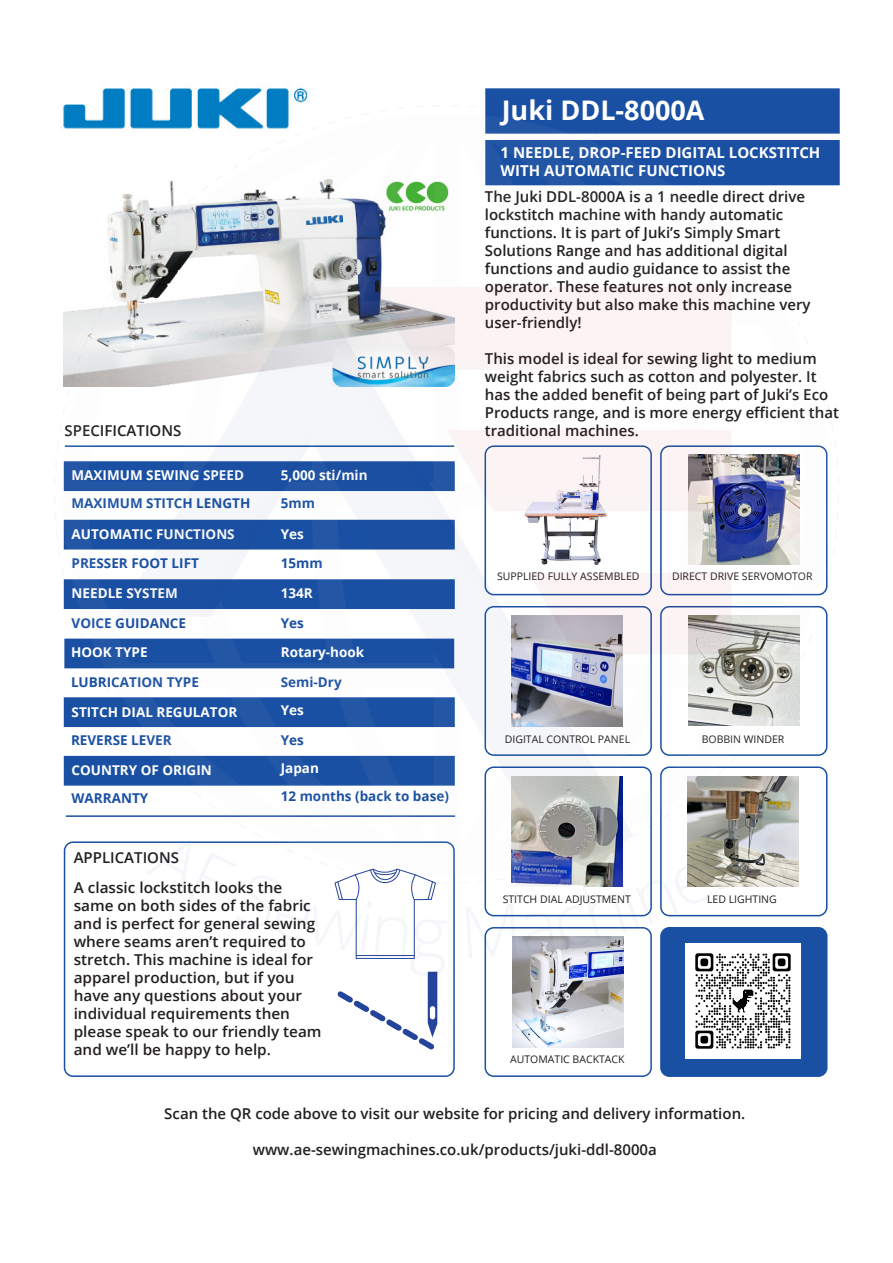
<style>
.page{position:relative;width:893px;height:1263px;background:#fff}
.page>*{position:absolute;margin:0;border:0;box-sizing:border-box;transform-origin:0 0}
.t1{font:700 27px "Open Sans";color:#fff}
.t2{font:600 15px/18px "Open Sans";color:#231f20}
.t3{font:700 15px/18px "Open Sans";color:#fff}
.t4{font:700 13.5px "Open Sans";color:#fff}
.t5{font:700 13.5px "Open Sans";color:#1a50a3}
.t6{font:10.5px "Open Sans";color:#231f20}
</style>
<div class="page">
<div style="left:661px;top:928px;width:166px;height:148px;background:#1a50a3;border-radius:9px"></div>
<div style="left:660px;top:927px;width:167px;height:150px;border:2px solid #1a50a3;border-radius:9px"></div>
<div style="left:485px;top:927px;width:167px;height:150px;border:2px solid #1a50a3;border-radius:9px"></div>
<div style="left:485px;top:88px;width:355px;height:46px;background:#1a50a3;border:2px solid #1a50a3"></div>
<img style="left:64px;top:88px;width:244px;height:17px">
<svg style="left:338px;top:987px;width:99px;height:62px"></svg>
<img style="left:686px;top:987px;width:115px;height:71px">
<img style="left:513px;top:987px;width:111px;height:60px">
<img style="left:54px;top:105px;width:785px;height:882px">
<p class="t2" style="left:65px;top:421px;width:118px">SPECIFICATIONS</p>
<p class="t4" style="left:72px;top:466px;width:174px">MAXIMUM SEWING SPEED</p>
<p class="t5" style="left:72px;top:494px;width:180px">MAXIMUM STITCH LENGTH</p>
<p class="t4" style="left:72px;top:524px;width:165px">AUTOMATIC FUNCTIONS</p>
<p class="t5" style="left:72px;top:554px;width:129px">PRESSER FOOT LIFT</p>
<p class="t4" style="left:72px;top:584px;width:108px">NEEDLE SYSTEM</p>
<p class="t5" style="left:72px;top:613px;width:116px">VOICE GUIDANCE</p>
<p class="t4" style="left:71px;top:643px;width:78px">HOOK TYPE</p>
<p class="t5" style="left:71px;top:672px;width:129px">LUBRICATION TYPE</p>
<p class="t4" style="left:72px;top:702px;width:167px">STITCH DIAL REGULATOR</p>
<p class="t5" style="left:71px;top:730px;width:102px">REVERSE LEVER</p>
<p class="t4" style="left:72px;top:761px;width:142px">COUNTRY OF ORIGIN</p>
<p class="t5" style="left:72px;top:788px;width:78px">WARRANTY</p>
<p class="t4" style="left:281px;top:466px;width:88px">5,000 sti/min</p>
<p class="t5" style="left:281px;top:494px;width:36px">5mm</p>
<p class="t4" style="left:281px;top:524px;width:25px">Yes</p>
<p class="t5" style="left:281px;top:554px;width:43px">15mm</p>
<p class="t4" style="left:281px;top:584px;width:34px">134R</p>
<p class="t5" style="left:281px;top:613px;width:25px">Yes</p>
<p class="t4" style="left:281px;top:643px;width:85px">Rotary-hook</p>
<p class="t5" style="left:281px;top:673px;width:62px">Semi-Dry</p>
<p class="t4" style="left:281px;top:701px;width:25px">Yes</p>
<p class="t5" style="left:281px;top:730px;width:25px">Yes</p>
<p class="t4" style="left:281px;top:759px;width:40px">Japan</p>
<p class="t5" style="left:281px;top:787px;width:170px">12 months (back to base)</p>
<p class="t2" style="left:74px;top:848px;width:107px">APPLICATIONS</p>
<p class="t2" style="left:74px;top:878px;width:249px">A classic lockstitch looks the same on both sides of the fabric and is perfect for general sewing where seams aren’t required to stretch. This machine is ideal for apparel production, but if you have any questions about your individual requirements then please speak to our friendly team and we’ll be happy to help.</p>
<p class="t1" style="left:502px;top:91px;width:204px">Juki DDL-8000A</p>
<p class="t3" style="left:501px;top:143px;width:321px">1 NEEDLE, DROP-FEED DIGITAL LOCKSTITCH<br>WITH AUTOMATIC FUNCTIONS</p>
<p class="t2" style="left:485px;top:187px;width:322px">The Juki DDL-8000A is a 1 needle direct drive lockstitch machine with handy automatic</p>
<p class="t2" style="left:485px;top:223px;width:297px">functions. It is part of Juki’s Simply Smart</p>
<p class="t2" style="left:485px;top:241px;width:304px">Solutions Range and has additional digital</p>
<p class="t2" style="left:485px;top:259px;width:307px">functions and audio guidance to assist the</p>
<p class="t2" style="left:485px;top:277px;width:327px">operator. These features not only increase productivity but also make this machine very user-friendly!</p>
<p class="t2" style="left:485px;top:349px;width:356px">This model is ideal for sewing light to medium weight fabrics such as cotton and polyester. It has the added benefit of being part of Juki’s Eco Products range, and is more energy efficient that traditional machines.</p>
<p class="t6" style="left:497px;top:569px;width:144px">SUPPLIED FULLY ASSEMBLED</p>
<p class="t6" style="left:672px;top:569px;width:142px">DIRECT DRIVE SERVOMOTOR</p>
<p class="t6" style="left:505px;top:731px;width:127px">DIGITAL CONTROL PANEL</p>
<p class="t6" style="left:702px;top:731px;width:84px">BOBBIN WINDER</p>
<p class="t6" style="left:503px;top:892px;width:130px">STITCH DIAL ADJUSTMENT</p>
<p class="t6" style="left:707px;top:892px;width:71px">LED LIGHTING</p>
<p class="t6" style="left:510px;top:1052px;width:116px">AUTOMATIC BACKTACK</p>
<p class="t2" style="left:164px;top:1104px;width:582px">Scan the QR code above to visit our website for pricing and delivery information.</p>
<p class="t2" style="left:253px;top:1140px;width:406px">www.ae-sewingmachines.co.uk/products/juki-ddl-8000a</p>
</div>
